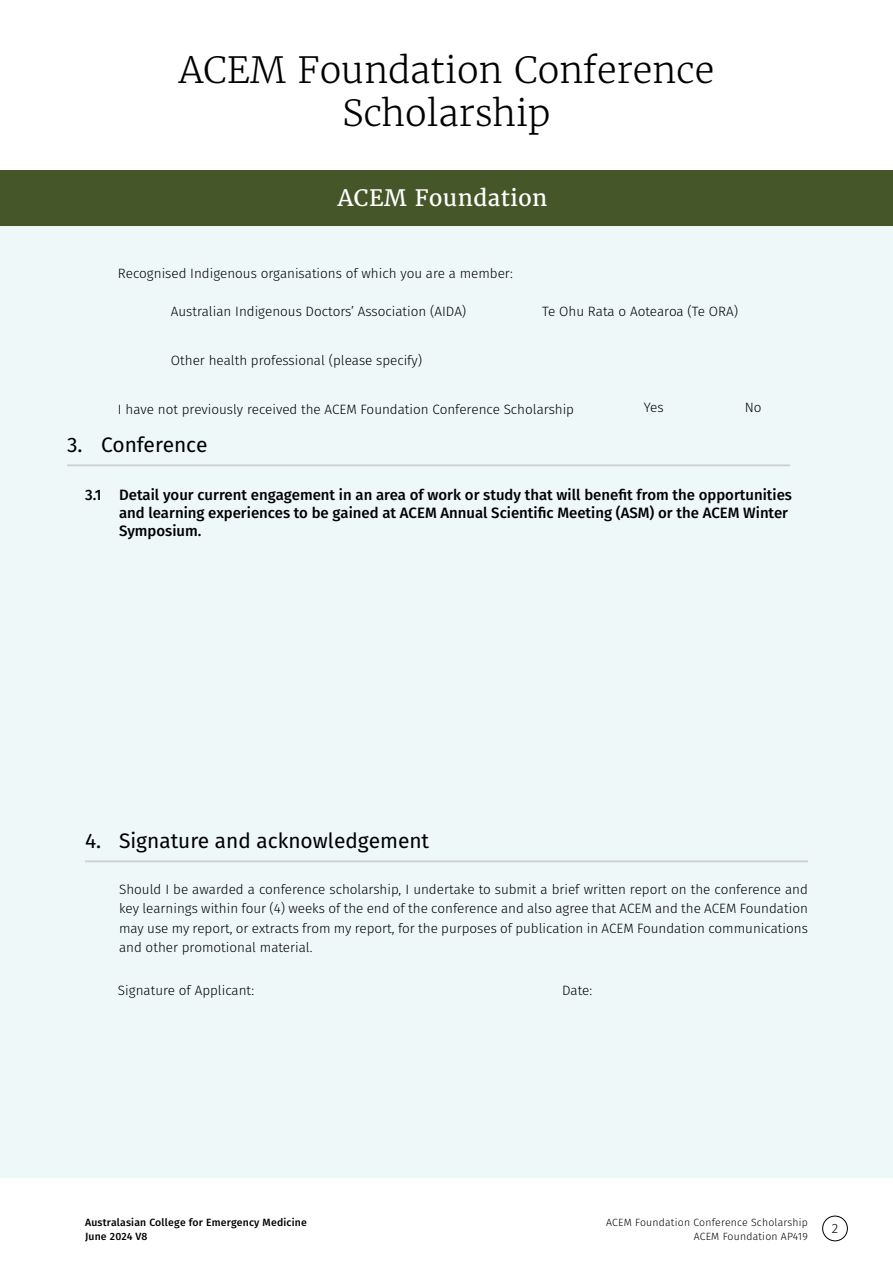
<style>
.page{position:relative;width:893px;height:1263px;background:#fff}
.page>*{position:absolute;margin:0;border:0;box-sizing:border-box;transform-origin:0 0}
.t1{font:300 36px/43.2px "Merriweather";color:#000;text-align:center}
.t2{font:22.5px "Merriweather";letter-spacing:.02em;color:#fff}
.t3{font:21px "Fira Sans";color:#000}
.t4{font:500 15px/18px "Fira Sans";color:#000}
.t5{font:300 13.5px/19.5px "Fira Sans";color:#000;text-align:justify}
.t6{font:300 10.5px/13.5px "Fira Sans";letter-spacing:.02em;color:#000;text-align:right}
.t7{font:500 10.5px/13.5px "Fira Sans";letter-spacing:.02em;color:#000}
</style>
<div class="page">
<div style="left:0;top:170px;width:893px;height:1008px;background:#eef8f9"></div>
<div style="left:822px;top:1216px;width:26px;height:25px;border:1px solid #000;border-radius:50%"></div>
<div style="left:0;top:170px;width:893px;height:56px;background:#455728"></div>
<hr style="left:67px;top:464px;width:723px;height:2px;background:#cccecf">
<hr style="left:85px;top:860px;width:723px;height:2px;background:#cccecf">
<h1 class="t1" style="left:179px;top:48px;width:537px">ACEM Foundation Conference<br>Scholarship</h1>
<h2 class="t2" style="left:338px;top:184px;width:211px">ACEM Foundation</h2>
<p class="t5" style="left:118px;top:264px;width:396px">Recognised Indigenous organisations of which you are a member:</p>
<p class="t5" style="left:171px;top:302px;width:297px">Australian Indigenous Doctors’ Association (AIDA)</p>
<p class="t5" style="left:542px;top:302px;width:197px">Te Ohu Rata o Aotearoa (Te ORA)</p>
<p class="t5" style="left:171px;top:350px;width:253px">Other health professional (please specify)</p>
<p class="t5" style="left:118px;top:399px;width:458px">I have not previously received the ACEM Foundation Conference Scholarship</p>
<p class="t5" style="left:644px;top:397px;width:21px">Yes</p>
<p class="t5" style="left:745px;top:397px;width:18px">No</p>
<h3 class="t3" style="left:67px;top:428px;width:142px">3. Conference</h3>
<p class="t4" style="left:119px;top:485px;width:674px;text-indent:-34px">3.1 Detail your current engagement in an area of work or study that will benefit from the opportunities and learning experiences to be gained at ACEM Annual Scientific Meeting (ASM) or the ACEM Winter<br>Symposium.</p>
<h3 class="t3" style="left:85px;top:824px;width:346px">4. Signature and acknowledgement</h3>
<p class="t5" style="left:119px;top:879px;width:690px">Should I be awarded a conference scholarship, I undertake to submit a brief written report on the conference and key learnings within four (4) weeks of the end of the conference and also agree that ACEM and the ACEM Foundation may use my report, or extracts from my report, for the purposes of publication in ACEM Foundation communications and other promotional material.</p>
<p class="t5" style="left:118px;top:980px;width:138px">Signature of Applicant:</p>
<p class="t5" style="left:562px;top:980px;width:32px">Date:</p>
<p class="t7" style="left:85px;top:1215px;width:223px">Australasian College for Emergency Medicine<br>June 2024 V8</p>
<p class="t6" style="left:606px;top:1215px;width:203px">ACEM Foundation Conference Scholarship<br>ACEM Foundation AP419</p>
<p class="t5" style="left:832px;top:1218px;width:8px">2</p>
</div>
